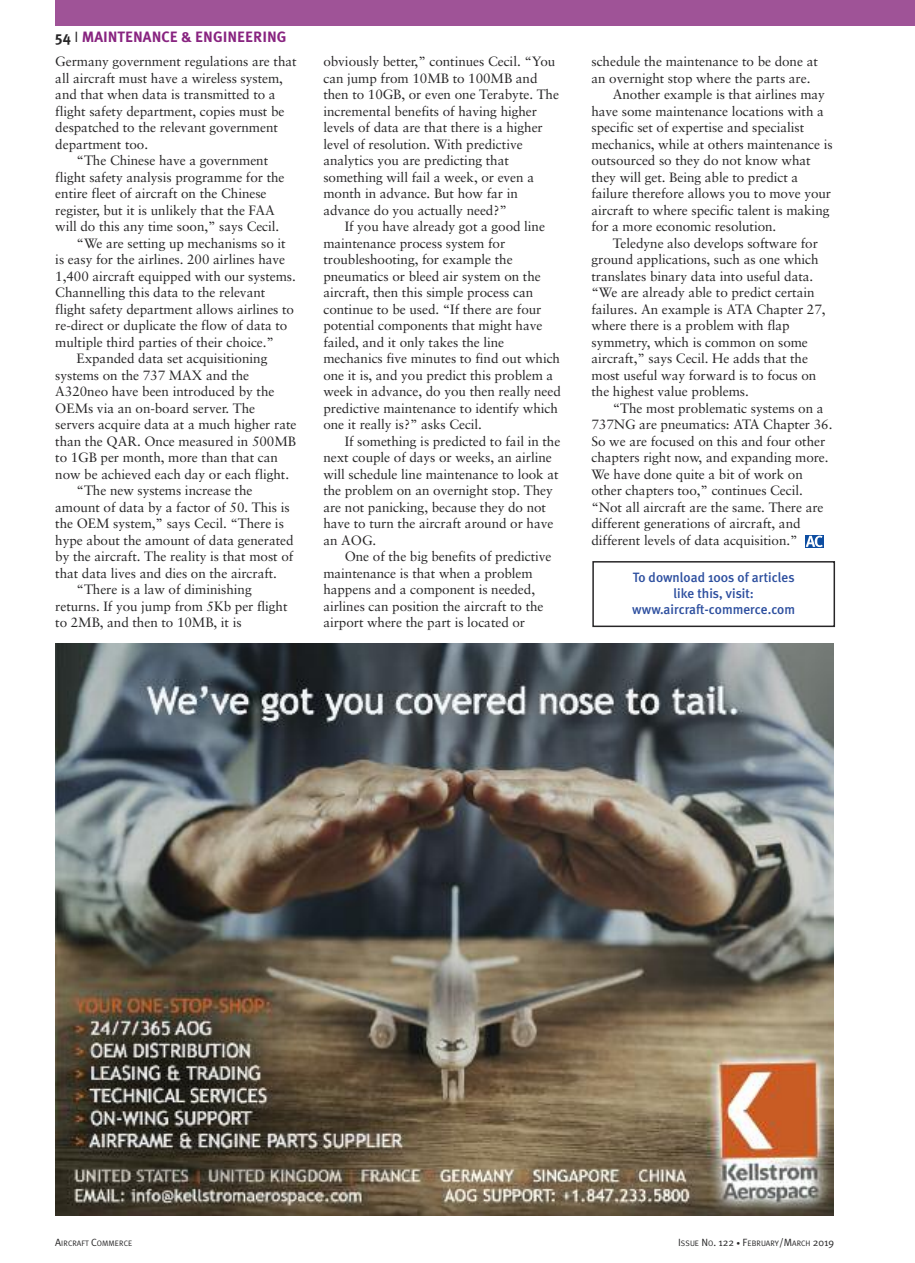
<style>
.page{position:relative;width:915px;height:1263px;background:#fff}
.page>*{position:absolute;margin:0;border:0;box-sizing:border-box;transform-origin:0 0}
.t1{font:700 15px "Meta Plus";color:#882480}
.t2{font:13.5px/16.5px "Sabon";letter-spacing:-.005em;color:#272627}
.t3{font:500 13.5px/16.2px "Meta Plus";color:#2d4f9f;text-align:center}
.t4{font:7.8px "Meta Plus Normal";color:#272627}
.s1{color:#272627}
.s2{font-family:"Meta Plus Normal";font-weight:400;color:#272627}
.s3{font-size:10.5px}
.s4{font-size:7.5px}
</style>
<div class="page">
<div style="left:55px;top:0;width:859px;height:26px;background:#9f5397"></div>
<div style="left:592px;top:561px;width:242px;height:66px;border:2px solid #272627"></div>
<svg style="left:805px;top:535px;width:18px;height:13px"></svg>
<svg style="left:805px;top:536px;width:17px;height:11px"></svg>
<img style="left:55px;top:644px;width:778px;height:572px">
<p class="t1" style="left:55px;top:28px;width:233px"><span class="s1">54</span> <span class="s2">I</span> MAINTENANCE &amp; ENGINEERING</p>
<p class="t2" style="left:55px;top:54px;width:243px">Germany government regulations are that</p>
<p class="t2" style="left:55px;top:71px;width:229px">all aircraft must have a wireless system,</p>
<p class="t2" style="left:55px;top:87px;width:222px">and that when data is transmitted to a</p>
<p class="t2" style="left:55px;top:104px;width:231px">flight safety department, copies must be</p>
<p class="t2" style="left:55px;top:120px;width:224px">despatched to the relevant government</p>
<p class="t2" style="left:55px;top:137px;width:94px">department too.</p>
<p class="t2" style="left:77px;top:153px;width:193px">“The Chinese have a government</p>
<p class="t2" style="left:55px;top:170px;width:231px">flight safety analysis programme for the</p>
<p class="t2" style="left:55px;top:186px;width:213px">entire fleet of aircraft on the Chinese</p>
<p class="t2" style="left:55px;top:203px;width:221px">register, but it is unlikely that the FAA</p>
<p class="t2" style="left:55px;top:219px;width:225px">will do this any time soon,” says Cecil.</p>
<p class="t2" style="left:77px;top:236px;width:210px">“We are setting up mechanisms so it</p>
<p class="t2" style="left:55px;top:252px;width:231px">is easy for the airlines. 200 airlines have</p>
<p class="t2" style="left:55px;top:269px;width:242px">1,400 aircraft equipped with our systems.</p>
<p class="t2" style="left:55px;top:285px;width:211px">Channelling this data to the relevant</p>
<p class="t2" style="left:55px;top:302px;width:240px">flight safety department allows airlines to</p>
<p class="t2" style="left:55px;top:318px;width:233px">re-direct or duplicate the flow of data to</p>
<p class="t2" style="left:55px;top:335px;width:220px">multiple third parties of their choice.”</p>
<p class="t2" style="left:77px;top:351px;width:192px">Expanded data set acquisitioning</p>
<p class="t2" style="left:55px;top:368px;width:195px">systems on the 737 MAX and the</p>
<p class="t2" style="left:55px;top:384px;width:220px">A320neo have been introduced by the</p>
<p class="t2" style="left:55px;top:401px;width:201px">OEMs via an on-board server. The</p>
<p class="t2" style="left:55px;top:417px;width:242px">servers acquire data at a much higher rate</p>
<p class="t2" style="left:55px;top:434px;width:242px">than the QAR. Once measured in 500MB</p>
<p class="t2" style="left:55px;top:450px;width:224px">to 1GB per month, more than that can</p>
<p class="t2" style="left:55px;top:467px;width:235px">now be achieved each day or each flight.</p>
<p class="t2" style="left:77px;top:483px;width:177px">“The new systems increase the</p>
<p class="t2" style="left:55px;top:500px;width:236px">amount of data by a factor of 50. This is</p>
<p class="t2" style="left:55px;top:516px;width:230px">the OEM system,” says Cecil. “There is</p>
<p class="t2" style="left:55px;top:533px;width:240px">hype about the amount of data generated</p>
<p class="t2" style="left:55px;top:549px;width:239px">by the aircraft. The reality is that most of</p>
<p class="t2" style="left:55px;top:566px;width:223px">that data lives and dies on the aircraft.</p>
<p class="t2" style="left:77px;top:582px;width:177px">“There is a law of diminishing</p>
<p class="t2" style="left:55px;top:599px;width:234px">returns. If you jump from 5Kb per flight</p>
<p class="t2" style="left:55px;top:615px;width:188px">to 2MB, and then to 10MB, it is</p>
<p class="t2" style="left:323px;top:54px;width:237px">obviously better,” continues Cecil. “You can jump from 10MB to 100MB and then to 10GB, or even one Terabyte. The incremental benefits of having higher levels of data are that there is a higher level of resolution. With predictive analytics you are predicting that something will fail a week, or even a month in advance. But how far in advance do you actually need?”</p>
<p class="t2" style="left:323px;top:219px;width:239px;text-indent:21px">If you have already got a good line maintenance process system for troubleshooting, for example the pneumatics or bleed air system on the aircraft, then this simple process can continue to be used. “If there are four potential components that might have failed, and it only takes the line mechanics five minutes to find out which one it is, and you predict this problem a week in advance, do you then really need predictive maintenance to identify which one it really is?” asks Cecil.</p>
<p class="t2" style="left:323px;top:434px;width:238px;text-indent:21px">If something is predicted to fail in the next couple of days or weeks, an airline will schedule line maintenance to look at the problem on an overnight stop. They are not panicking, because they do not have to turn the aircraft around or have an AOG.</p>
<p class="t2" style="left:323px;top:549px;width:230px;text-indent:21px">One of the big benefits of predictive maintenance is that when a problem happens and a component is needed, airlines can position the aircraft to the airport where the part is located or</p>
<p class="t2" style="left:591px;top:54px;width:228px">schedule the maintenance to be done at</p>
<p class="t2" style="left:591px;top:71px;width:220px">an overnight stop where the parts are.</p>
<p class="t2" style="left:612px;top:87px;width:214px">Another example is that airlines may</p>
<p class="t2" style="left:591px;top:104px;width:234px">have some maintenance locations with a</p>
<p class="t2" style="left:591px;top:120px;width:214px">specific set of expertise and specialist</p>
<p class="t2" style="left:591px;top:137px;width:242px">mechanics, while at others maintenance is</p>
<p class="t2" style="left:591px;top:153px;width:220px">outsourced so they do not know what</p>
<p class="t2" style="left:591px;top:170px;width:208px">they will get. Being able to predict a</p>
<p class="t2" style="left:591px;top:186px;width:241px">failure therefore allows you to move your</p>
<p class="t2" style="left:591px;top:203px;width:239px">aircraft to where specific talent is making</p>
<p class="t2" style="left:591px;top:219px;width:186px">for a more economic resolution.</p>
<p class="t2" style="left:612px;top:236px;width:207px">Teledyne also develops software for</p>
<p class="t2" style="left:591px;top:252px;width:229px">ground applications, such as one which</p>
<p class="t2" style="left:591px;top:269px;width:223px">translates binary data into useful data.</p>
<p class="t2" style="left:591px;top:285px;width:224px">“We are already able to predict certain</p>
<p class="t2" style="left:591px;top:302px;width:235px">failures. An example is ATA Chapter 27,</p>
<p class="t2" style="left:591px;top:318px;width:199px">where there is a problem with flap</p>
<p class="t2" style="left:591px;top:335px;width:218px">symmetry, which is common on some</p>
<p class="t2" style="left:591px;top:351px;width:218px">aircraft,” says Cecil. He adds that the</p>
<p class="t2" style="left:591px;top:368px;width:226px">most useful way forward is to focus on</p>
<p class="t2" style="left:591px;top:384px;width:159px">the highest value problems.</p>
<p class="t2" style="left:612px;top:401px;width:212px">“The most problematic systems on a</p>
<p class="t2" style="left:591px;top:417px;width:242px">737NG are pneumatics: ATA Chapter 36.</p>
<p class="t2" style="left:591px;top:434px;width:235px">So we are focused on this and four other</p>
<p class="t2" style="left:591px;top:450px;width:238px">chapters right now, and expanding more.</p>
<p class="t2" style="left:591px;top:467px;width:213px">We have done quite a bit of work on</p>
<p class="t2" style="left:591px;top:483px;width:213px">other chapters too,” continues Cecil.</p>
<p class="t2" style="left:591px;top:500px;width:233px">“Not all aircraft are the same. There are</p>
<p class="t2" style="left:591px;top:516px;width:210px">different generations of aircraft, and</p>
<p class="t2" style="left:591px;top:533px;width:207px">different levels of data acquisition.”</p>
<p class="t3" style="left:632px;top:569px;width:164px">To download 100s of articles like this, visit: www.aircraft-commerce.com</p>
<p class="t4" style="left:55px;top:1238px;width:78px"><span class="s3">A</span>IRCRAFT <span class="s3">C</span>OMMERCE</p>
<p class="t4" style="left:678px;top:1238px;width:157px"><span class="s3">I</span>SSUE <span class="s3">N</span>O<span class="s3">. 122</span> <span class="s4">•</span> <span class="s3">F</span>EBRUARY<span class="s3">/M</span>ARCH <span class="s3">2019</span></p>
</div>
